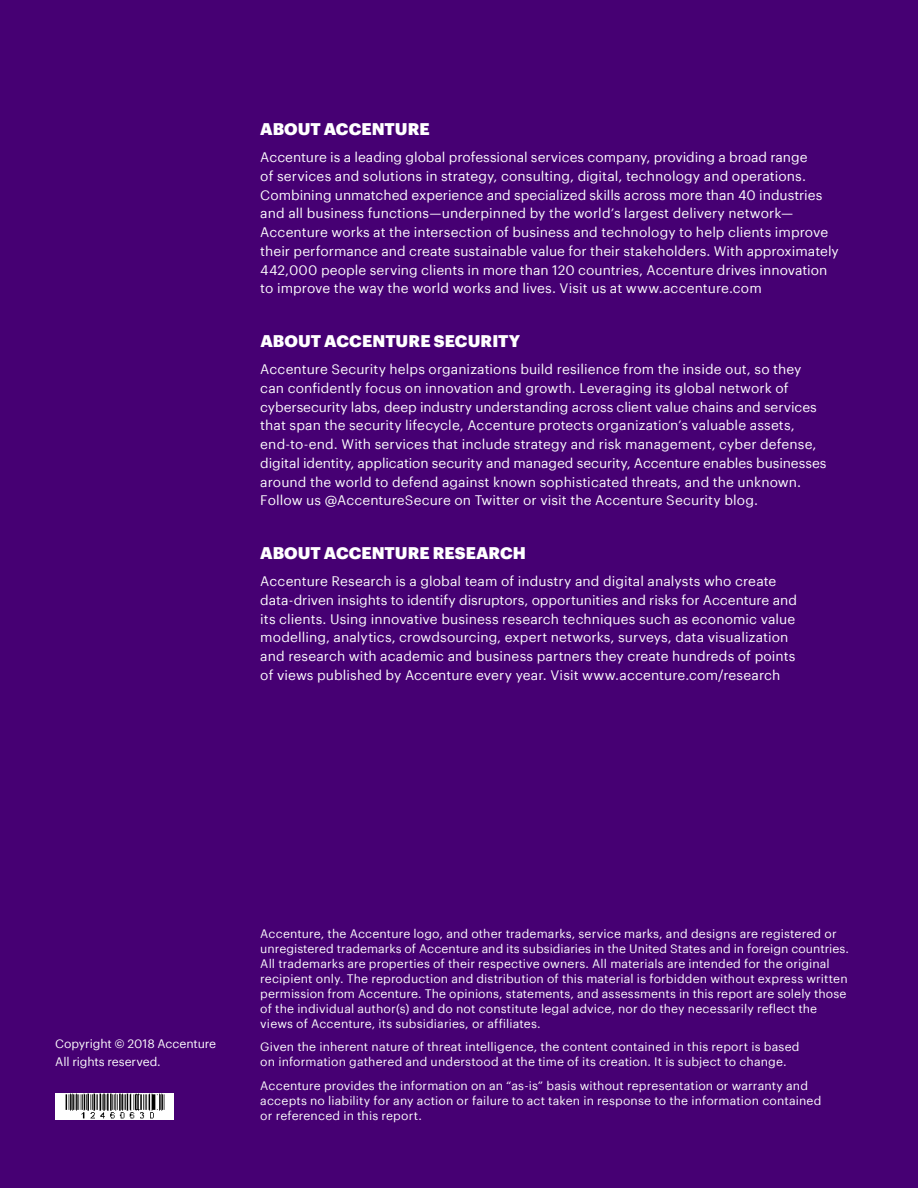
<style>
.page{position:relative;width:918px;height:1188px;background:#460073}
.page>*{position:absolute;margin:0;border:0;box-sizing:border-box;transform-origin:0 0}
.t1{font:900 16.5px "Graphik";letter-spacing:.005em;color:#fff}
.t2{font:13.5px/18.8px "Graphik";letter-spacing:.005em;color:#fff}
.t3{font:12px/15px "Graphik";letter-spacing:.01em;color:#fff}
.t4{font:12px/18px "Graphik";letter-spacing:-.01em;color:#fff}
</style>
<div class="page">
<img style="left:55px;top:1093px;width:119px;height:27px">
<p class="t1" style="left:260px;top:116px;width:171px">ABOUT ACCENTURE</p>
<p class="t2" style="left:260px;top:147px;width:580px">Accenture is a leading global professional services company, providing a broad range<br>of services and solutions in strategy, consulting, digital, technology and operations.<br>Combining unmatched experience and specialized skills across more than 40 industries and all business functions—underpinned by the world’s largest delivery network— Accenture works at the intersection of business and technology to help clients improve their performance and create sustainable value for their stakeholders. With approximately 442,000 people serving clients in more than 120 countries, Accenture drives innovation to improve the way the world works and lives. Visit us at www.accenture.com</p>
<p class="t1" style="left:260px;top:328px;width:262px">ABOUT ACCENTURE SECURITY</p>
<p class="t2" style="left:260px;top:359px;width:568px">Accenture Security helps organizations build resilience from the inside out, so they can confidently focus on innovation and growth. Leveraging its global network of cybersecurity labs, deep industry understanding across client value chains and services that span the security lifecycle, Accenture protects organization’s valuable assets, end-to-end. With services that include strategy and risk management, cyber defense, digital identity, application security and managed security, Accenture enables businesses around the world to defend against known sophisticated threats, and the unknown.<br>Follow us @AccentureSecure on Twitter or visit the Accenture Security blog.</p>
<p class="t1" style="left:260px;top:540px;width:267px">ABOUT ACCENTURE RESEARCH</p>
<p class="t2" style="left:260px;top:571px;width:538px">Accenture Research is a global team of industry and digital analysts who create data-driven insights to identify disruptors, opportunities and risks for Accenture and its clients. Using innovative business research techniques such as economic value modelling, analytics, crowdsourcing, expert networks, surveys, data visualization and research with academic and business partners they create hundreds of points of views published by Accenture every year. Visit www.accenture.com/research</p>
<p class="t4" style="left:55px;top:1034px;width:162px">Copyright © 2018 Accenture<br>All rights reserved.</p>
<p class="t3" style="left:260px;top:925px;width:590px">Accenture, the Accenture logo, and other trademarks, service marks, and designs are registered or unregistered trademarks of Accenture and its subsidiaries in the United States and in foreign countries.<br>All trademarks are properties of their respective owners. All materials are intended for the original recipient only. The reproduction and distribution of this material is forbidden without express written permission from Accenture. The opinions, statements, and assessments in this report are solely those of the individual author(s) and do not constitute legal advice, nor do they necessarily reflect the views of Accenture, its subsidiaries, or affiliates.</p>
<p class="t3" style="left:260px;top:1039px;width:541px">Given the inherent nature of threat intelligence, the content contained in this report is based on information gathered and understood at the time of its creation. It is subject to change.</p>
<p class="t3" style="left:260px;top:1077px;width:563px">Accenture provides the information on an “as-is” basis without representation or warranty and accepts no liability for any action or failure to act taken in response to the information contained or referenced in this report.</p>
</div>
